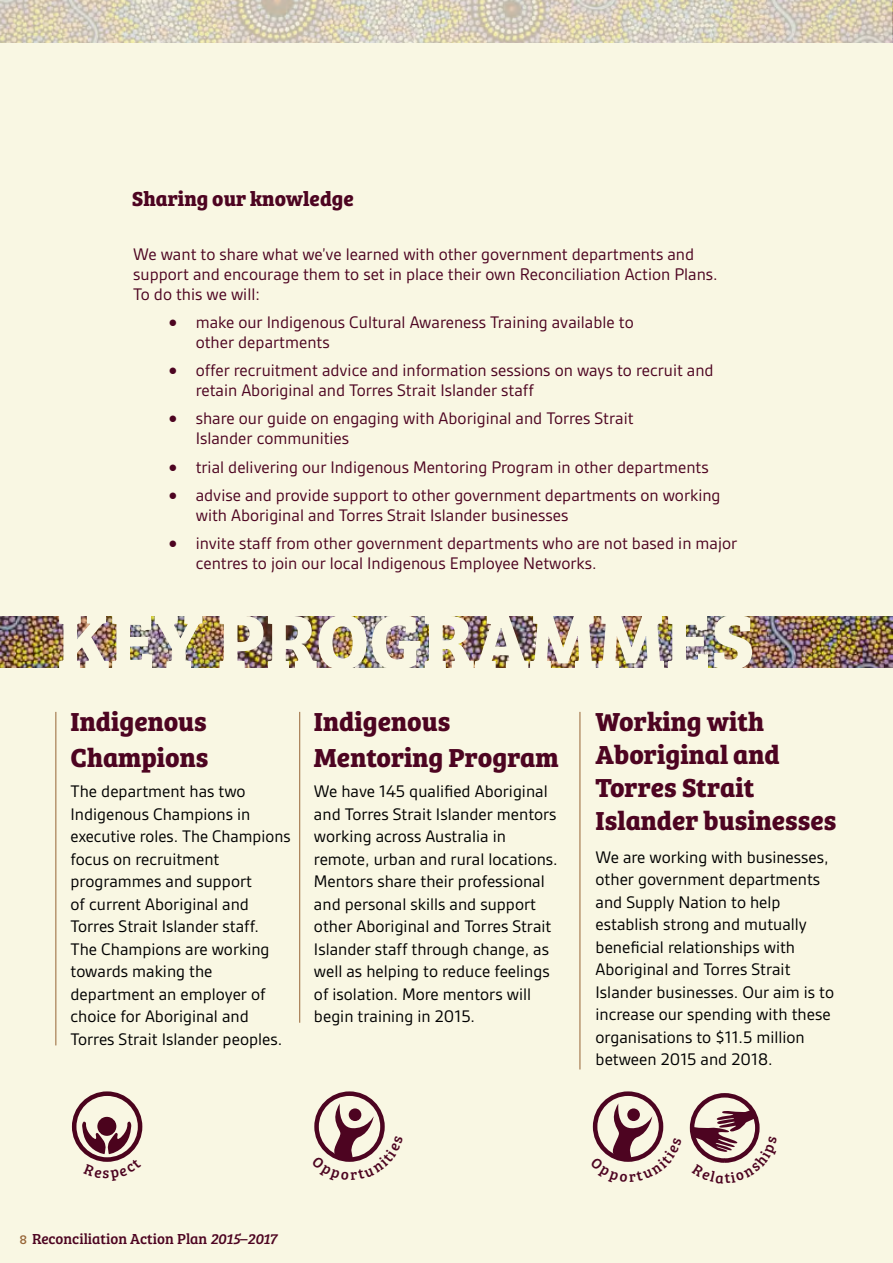
<style>
.page{position:relative;width:893px;height:1263px;background:#f9f7e3}
.page>*{position:absolute;margin:0;border:0;box-sizing:border-box;transform-origin:0 0}
.t1{font:700 79.5px "Bree Serif";color:#f9f7e3}
.t2{font:700 27px/33px "Bree Serif";color:#4d0421}
.heading_3{font:700 21px "Bree Serif";color:#4d0421}
.t3{font:18px/22.5px "Gesta";color:#000}
.List_Paragraph{font:18px/19.8px "Gesta";color:#4d0421}
.t4{font:15px "Bree Serif";color:#4d0421}
.s1{font-family:"Iskra";color:#976537}
.s2{font-style:italic}
</style>
<div class="page">
<img style="left:0;top:617px;width:893px;height:51px">
<hr style="left:299px;top:712px;width:1px;height:311px;background:#976537">
<hr style="left:55px;top:712px;width:1px;height:333px;background:#976537">
<hr style="left:579px;top:712px;width:1px;height:357px;background:#976537">
<div style="left:72px;top:1091px;width:70px;height:71px;border:5px solid #4d0421;border-radius:50%"></div>
<div style="left:97px;top:1117px;width:19px;height:19px;background:#4d0421;border-radius:50%"></div>
<div style="left:314px;top:1091px;width:71px;height:71px;border:5px solid #4d0421;border-radius:50%"></div>
<div style="left:593px;top:1091px;width:70px;height:71px;border:5px solid #4d0421;border-radius:50%"></div>
<div style="left:690px;top:1093px;width:70px;height:70px;border:4px solid #4d0421;border-radius:50%"></div>
<img style="left:0;top:0;width:893px;height:42px">
<svg style="left:82px;top:1121px;width:60px;height:41px"></svg>
<svg style="left:314px;top:1103px;width:71px;height:59px"></svg>
<svg style="left:592px;top:1103px;width:72px;height:59px"></svg>
<svg style="left:692px;top:1109px;width:68px;height:54px"></svg>
<p class="heading_3" style="left:132px;top:183px;width:224px">Sharing our knowledge</p>
<p class="List_Paragraph" style="left:133px;top:245px;width:586px">We want to share what we’ve learned with other government departments and support and encourage them to set in place their own Reconciliation Action Plans.<br>To do this we will:</p>
<p class="List_Paragraph" style="left:196px;top:312px;width:439px;text-indent:-27px">• make our Indigenous Cultural Awareness Training available to other departments</p>
<p class="List_Paragraph" style="left:196px;top:361px;width:519px;text-indent:-27px">• offer recruitment advice and information sessions on ways to recruit and retain Aboriginal and Torres Strait Islander staff</p>
<p class="List_Paragraph" style="left:196px;top:409px;width:439px;text-indent:-27px">• share our guide on engaging with Aboriginal and Torres Strait<br>Islander communities</p>
<p class="List_Paragraph" style="left:169px;top:457px;width:541px">• trial delivering our Indigenous Mentoring Program in other departments</p>
<p class="List_Paragraph" style="left:196px;top:485px;width:526px;text-indent:-27px">• advise and provide support to other government departments on working with Aboriginal and Torres Strait Islander businesses</p>
<p class="List_Paragraph" style="left:196px;top:533px;width:543px;text-indent:-27px">• invite staff from other government departments who are not based in major centres to join our local Indigenous Employee Networks.</p>
<p class="t1" style="left:57px;top:579px;width:699px">KEY PROGRAMMES</p>
<p class="t2" style="left:71px;top:702px;width:139px;line-height:36px">Indigenous<br>Champions</p>
<p class="t3" style="left:71px;top:780px;width:221px">The department has two<br>Indigenous Champions in executive roles. The Champions focus on recruitment programmes and support<br>of current Aboriginal and<br>Torres Strait Islander staff.<br>The Champions are working towards making the department an employer of choice for Aboriginal and<br>Torres Strait Islander peoples.</p>
<p class="t2" style="left:314px;top:702px;width:246px;line-height:36px">Indigenous<br>Mentoring Program</p>
<p class="t3" style="left:314px;top:780px;width:245px">We have 145 qualified Aboriginal and Torres Strait Islander mentors working across Australia in remote, urban and rural locations.<br>Mentors share their professional and personal skills and support other Aboriginal and Torres Strait<br>Islander staff through change, as well as helping to reduce feelings of isolation. More mentors will begin training in 2015.</p>
<p class="t2" style="left:596px;top:704px;width:242px">Working with<br>Aboriginal and<br>Torres Strait<br>Islander businesses</p>
<p class="t3" style="left:596px;top:846px;width:240px">We are working with businesses, other government departments and Supply Nation to help establish strong and mutually beneficial relationships with<br>Aboriginal and Torres Strait<br>Islander businesses. Our aim is to increase our spending with these organisations to $11.5 million between 2015 and 2018.</p>
<p class="t4" style="left:19px;top:1228px;width:259px"><span class="s1">8</span> Reconciliation Action Plan <span class="s2">2015</span>–<span class="s2">2017</span></p>
</div>
